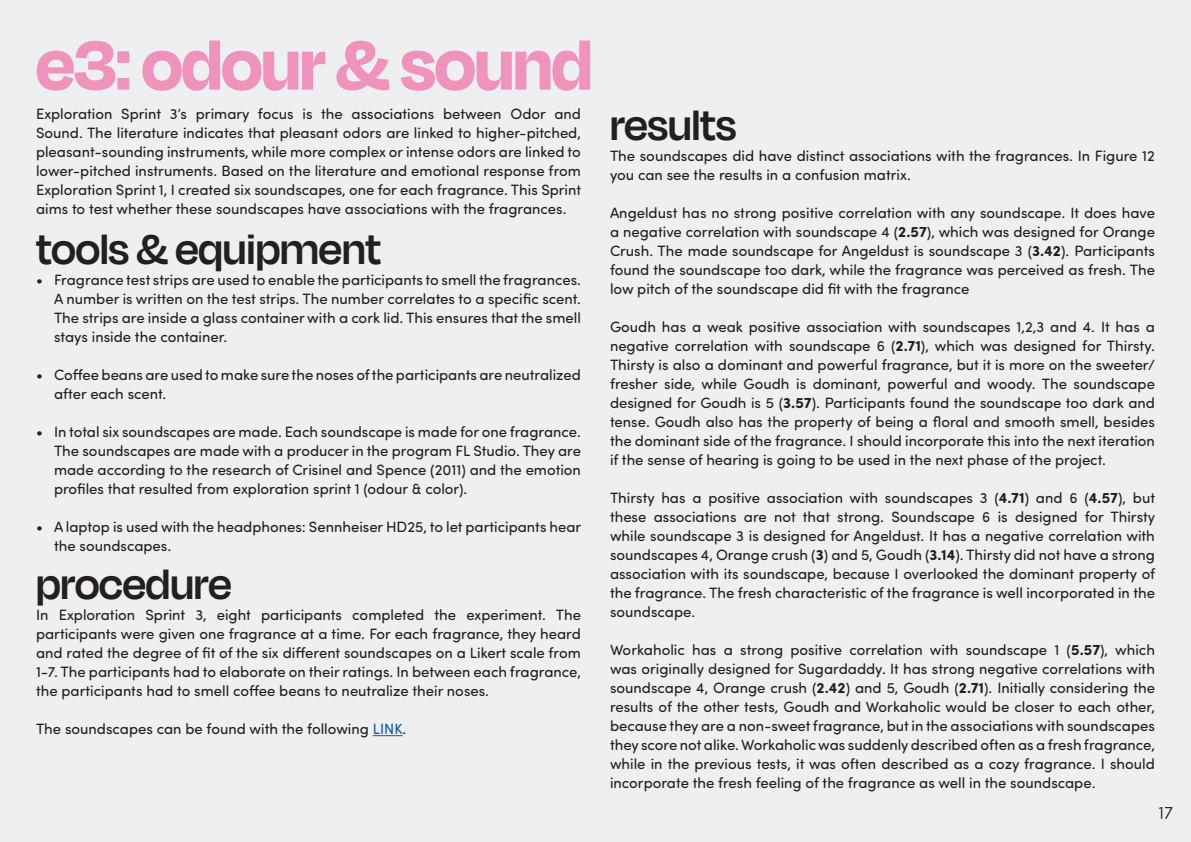
<style>
.page{position:relative;width:1191px;height:842px;background:#edeff0}
.page>*{position:absolute;margin:0;border:0;box-sizing:border-box;transform-origin:0 0}
.Heading_2{font:700 80px "Degular Display";letter-spacing:-.01em;color:#ef92bc}
.Sub_Heading_4{font:600 48px "Degular Display";color:#231f20}
.t1{font:300 18px "Sofia Pro Soft";color:#231f20}
.t2{font:15px/19px "Sofia Pro Soft";color:#231f20;text-align:justify}
.s1{color:#175d9e}
.s2{font-weight:700}
</style>
<div class="page">
<svg style="left:373px;top:735px;width:29px;height:1px"></svg>
<p class="Heading_2" style="left:36px;top:18px;width:558px">e3: odour &amp; sound</p>
<p class="t2" style="left:36px;top:103px;width:546px">Exploration Sprint 3’s primary focus is the associations between Odor and Sound. The literature indicates that pleasant odors are linked to higher-pitched, pleasant-sounding instruments, while more complex or intense odors are linked to lower-pitched instruments. Based on the literature and emotional response from Exploration Sprint 1, I created six soundscapes, one for each fragrance. This Sprint aims to test whether these soundscapes have associations with the fragrances.</p>
<p class="Sub_Heading_4" style="left:36px;top:221px;width:347px">tools &amp; equipment</p>
<p class="t2" style="left:54px;top:270px;width:528px;text-indent:-18px">• Fragrance test strips are used to enable the participants to smell the fragrances.<br>A number is written on the test strips. The number correlates to a specific scent.<br>The strips are inside a glass container with a cork lid. This ensures that the smell stays inside the container.</p>
<p class="t2" style="left:54px;top:365px;width:528px;text-indent:-18px">• Coffee beans are used to make sure the noses of the participants are neutralized after each scent.</p>
<p class="t2" style="left:54px;top:422px;width:528px;text-indent:-18px">• In total six soundscapes are made. Each soundscape is made for one fragrance.<br>The soundscapes are made with a producer in the program FL Studio. They are made according to the research of Crisinel and Spence (2011) and the emotion profiles that resulted from exploration sprint 1 (odour &amp; color).</p>
<p class="t2" style="left:54px;top:517px;width:529px;text-indent:-18px">• A laptop is used with the headphones: Sennheiser HD25, to let participants hear the soundscapes.</p>
<p class="Sub_Heading_4" style="left:36px;top:556px;width:197px">procedure</p>
<p class="t2" style="left:36px;top:605px;width:546px">In Exploration Sprint 3, eight participants completed the experiment. The participants were given one fragrance at a time. For each fragrance, they heard and rated the degree of fit of the six different soundscapes on a Likert scale from 1-7. The participants had to elaborate on their ratings. In between each fragrance, the participants had to smell coffee beans to neutralize their noses.</p>
<p class="t2" style="left:36px;top:719px;width:372px">The soundscapes can be found with the following <span class="s1">LINK</span>.</p>
<p class="Sub_Heading_4" style="left:610px;top:97px;width:128px">results</p>
<p class="t2" style="left:610px;top:145px;width:546px">The soundscapes did have distinct associations with the fragrances. In Figure 12 you can see the results in a confusion matrix.</p>
<p class="t2" style="left:610px;top:202px;width:546px">Angeldust has no strong positive correlation with any soundscape. It does have a negative correlation with soundscape 4 (<span class="s2">2.57</span>), which was designed for Orange Crush. The made soundscape for Angeldust is soundscape 3 (<span class="s2">3.42</span>). Participants found the soundscape too dark, while the fragrance was perceived as fresh. The low pitch of the soundscape did fit with the fragrance</p>
<p class="t2" style="left:610px;top:316px;width:546px">Goudh has a weak positive association with soundscapes 1,2,3 and 4. It has a negative correlation with soundscape 6 (<span class="s2">2.71</span>), which was designed for Thirsty.<br>Thirsty is also a dominant and powerful fragrance, but it is more on the sweeter/ fresher side, while Goudh is dominant, powerful and woody. The soundscape designed for Goudh is 5 (<span class="s2">3.57</span>). Participants found the soundscape too dark and tense. Goudh also has the property of being a floral and smooth smell, besides the dominant side of the fragrance. I should incorporate this into the next iteration if the sense of hearing is going to be used in the next phase of the project.</p>
<p class="t2" style="left:610px;top:487px;width:547px">Thirsty has a positive association with soundscapes 3 (<span class="s2">4.71</span>) and 6 (<span class="s2">4.57</span>), but these associations are not that strong. Soundscape 6 is designed for Thirsty while soundscape 3 is designed for Angeldust. It has a negative correlation with soundscapes 4, Orange crush (<span class="s2">3</span>) and 5, Goudh (<span class="s2">3.14</span>). Thirsty did not have a strong association with its soundscape, because I overlooked the dominant property of the fragrance. The fresh characteristic of the fragrance is well incorporated in the soundscape.</p>
<p class="t2" style="left:610px;top:639px;width:546px">Workaholic has a strong positive correlation with soundscape 1 (<span class="s2">5.57</span>), which was originally designed for Sugardaddy. It has strong negative correlations with soundscape 4, Orange crush (<span class="s2">2.42</span>) and 5, Goudh (<span class="s2">2.71</span>). Initially considering the results of the other tests, Goudh and Workaholic would be closer to each other, because they are a non-sweet fragrance, but in the associations with soundscapes they score not alike. Workaholic was suddenly described often as a fresh fragrance, while in the previous tests, it was often described as a cozy fragrance. I should incorporate the fresh feeling of the fragrance as well in the soundscape.</p>
<p class="t1" style="left:1158px;top:801px;width:16px">17</p>
</div>
